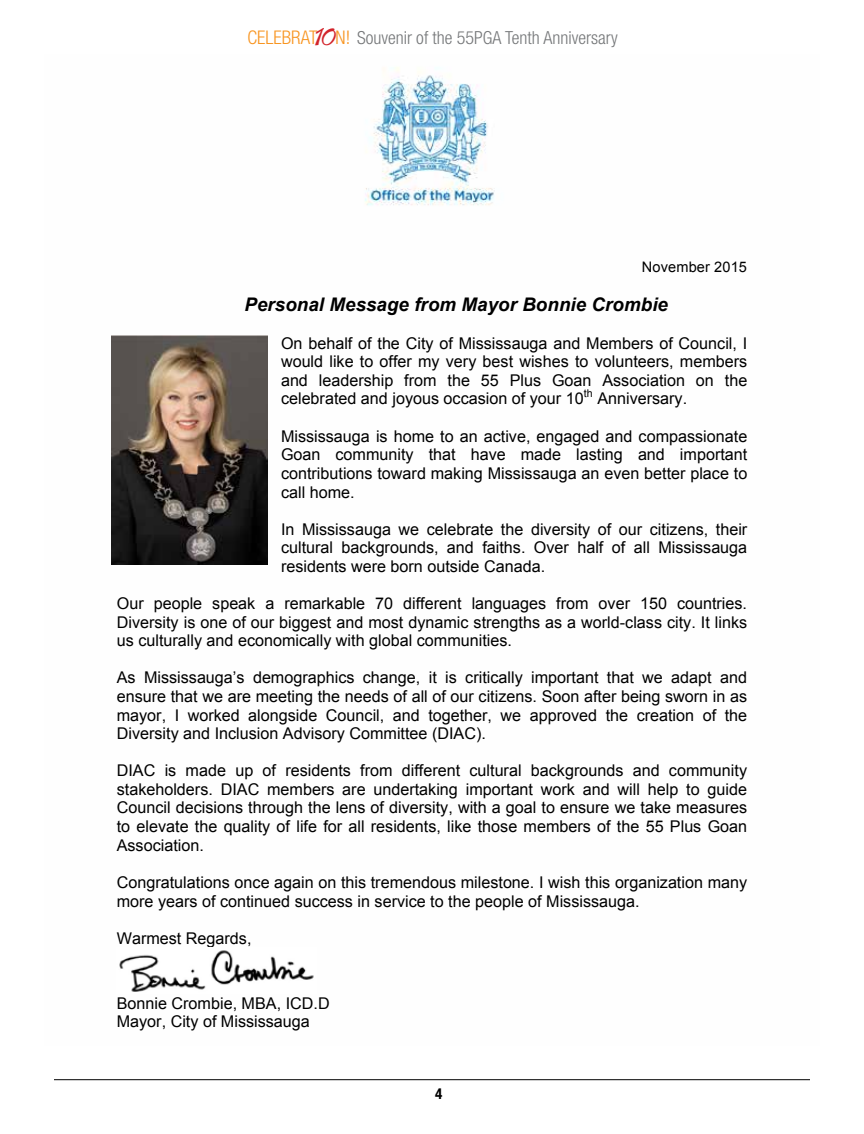
<style>
.page{position:relative;width:864px;height:1134px;background:#fff}
.page>*{position:absolute;margin:0;border:0;box-sizing:border-box;transform-origin:0 0}
.t1{font:42.9px "Charme";color:#d2232a}
.t2{font:italic 700 18.75px "Arial";letter-spacing:.005em;color:#000}
.t3{font:300 condensed 18px "Helvetica Neue";color:#757779}
.t4{font:16.2px/18.6px "Arial";color:#000;text-align:justify}
.t5{font:700 condensed 15px "Helvetica Neue";color:#000}
.t6{font:14.55px "Arial";letter-spacing:.01em;color:#000}
.t7{font:10.65px "Arial";color:#000}
.s1{font-size:18.9px;color:#f89521}
</style>
<div class="page">
<hr style="left:54px;top:1079px;width:756px;height:1px;background:#000">
<img style="left:111px;top:67px;width:384px;height:498px">
<img style="left:119px;top:950px;width:195px;height:42px">
<img style="left:111px;top:336px;width:157px;height:228px">
<h1 class="t1" style="left:313px;top:14px;width:26px">10</h1>
<p class="t3" style="left:247px;top:27px;width:372px"><span class="s1">CELEBRAT N!</span> Souvenir of the 55PGA Tenth Anniversary</p>
<p class="t6" style="left:642px;top:257px;width:107px">November 2015</p>
<p class="t2" style="left:245px;top:293px;width:425px">Personal Message from Mayor Bonnie Crombie</p>
<p class="t4" style="left:281px;top:334px;width:468px">On behalf of the City of Mississauga and Members of Council, I would like to offer my very best wishes to volunteers, members and leadership from the 55 Plus Goan Association on the celebrated and joyous occasion of your 10</p>
<p class="t7" style="left:584px;top:386px;width:10px">th</p>
<p class="t4" style="left:597px;top:390px;width:91px">Anniversary.</p>
<p class="t4" style="left:281px;top:427px;width:468px">Mississauga is home to an active, engaged and compassionate Goan community that have made lasting and important contributions toward making Mississauga an even better place to call home.</p>
<p class="t4" style="left:281px;top:520px;width:468px">In Mississauga we celebrate the diversity of our citizens, their cultural backgrounds, and faiths. Over half of all Mississauga residents were born outside Canada.</p>
<p class="t4" style="left:117px;top:594px;width:632px">Our people speak a remarkable 70 different languages from over 150 countries.<br>Diversity is one of our biggest and most dynamic strengths as a world-class city. It links us culturally and economically with global communities.</p>
<p class="t4" style="left:117px;top:669px;width:632px">As Mississauga’s demographics change, it is critically important that we adapt and ensure that we are meeting the needs of all of our citizens. Soon after being sworn in as mayor, I worked alongside Council, and together, we approved the creation of the Diversity and Inclusion Advisory Committee (DIAC).</p>
<p class="t4" style="left:117px;top:761px;width:632px">DIAC is made up of residents from different cultural backgrounds and community stakeholders. DIAC members are undertaking important work and will help to guide Council decisions through the lens of diversity, with a goal to ensure we take measures to elevate the quality of life for all residents, like those members of the 55 Plus Goan Association.</p>
<p class="t4" style="left:117px;top:873px;width:632px">Congratulations once again on this tremendous milestone. I wish this organization many more years of continued success in service to the people of Mississauga.</p>
<p class="t4" style="left:117px;top:929px;width:136px">Warmest Regards,</p>
<p class="t4" style="left:117px;top:994px;width:214px">Bonnie Crombie, MBA, ICD.D<br>Mayor, City of Mississauga</p>
<p class="t5" style="left:435px;top:1085px;width:9px">4</p>
</div>
